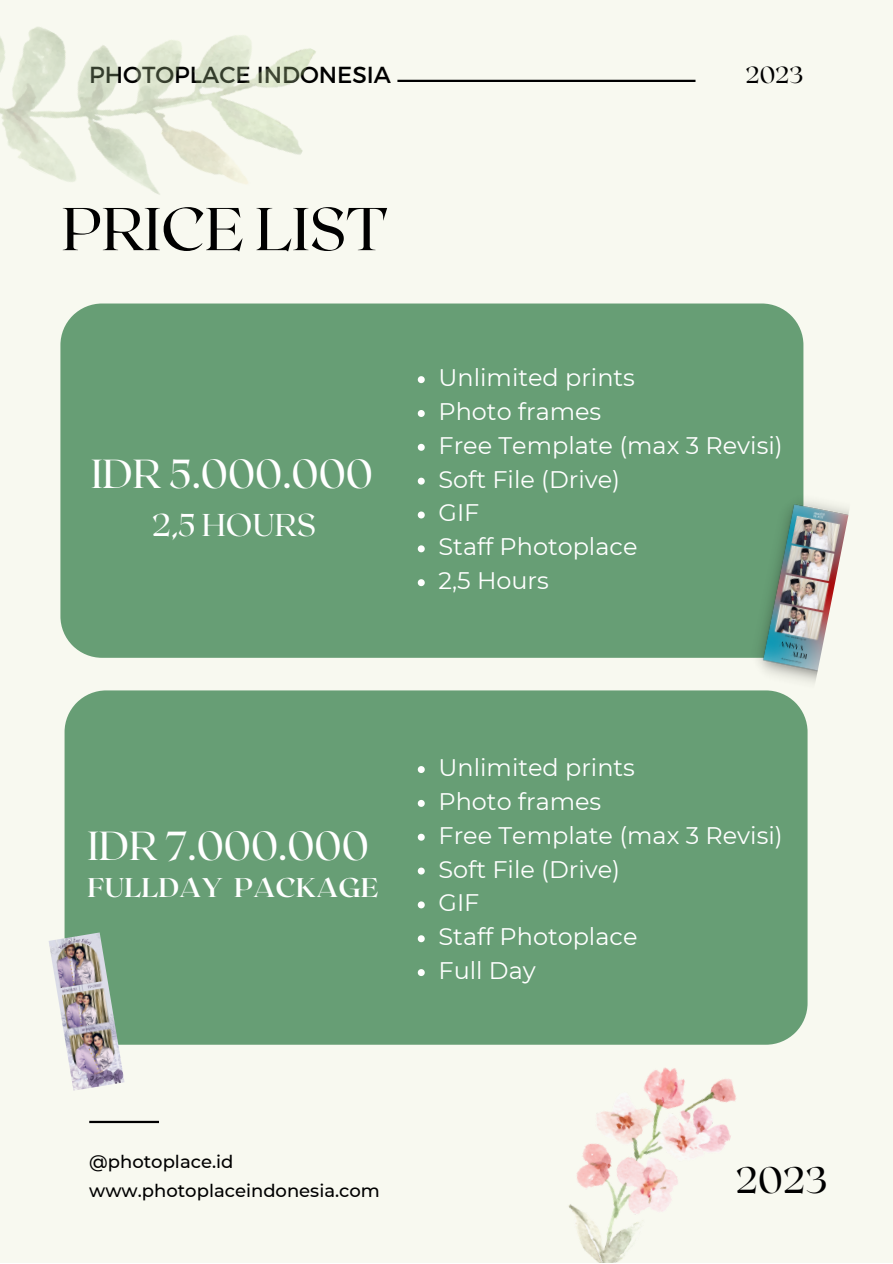
<style>
.page{position:relative;width:893px;height:1264px;background:#fff}
.page>*{position:absolute;margin:0;border:0;box-sizing:border-box;transform-origin:0 0}
.t1{font:60.3px "Roxborough CF";color:#000}
.t2{font:40.5px "Roxborough CF";color:#fff}
.t3{font:36.75px "Roxborough CF";color:#000}
.t4{font:31.5px "Roxborough CF";color:#fff}
.t5{font:700 27px "Roxborough CF";color:#fff}
.t6{font:23.85px/33.8px "Montserrat";color:#fff}
.t7{font:23.25px "Montserrat";color:#000}
.t8{font:23.25px "Roxborough CF";color:#000}
.t9{font:500 18px/29px "Montserrat";color:#000}
</style>
<div class="page">
<div style="left:0;top:0;width:892px;height:1262px;background:#f8f9f0"></div>
<hr style="left:397px;top:80px;width:298px;height:2px;background:#000">
<hr style="left:89px;top:1120px;width:70px;height:3px;background:#000">
<img style="left:0;top:27px;width:316px;height:168px">
<img style="left:550px;top:1044px;width:196px;height:218px">
<div style="left:60px;top:303px;width:743px;height:354px;background:#679e75"></div>
<svg style="left:418px;top:376px;width:6px;height:7px"></svg>
<svg style="left:418px;top:410px;width:6px;height:7px"></svg>
<svg style="left:418px;top:444px;width:6px;height:7px"></svg>
<svg style="left:418px;top:477px;width:6px;height:7px"></svg>
<svg style="left:418px;top:511px;width:6px;height:7px"></svg>
<svg style="left:418px;top:545px;width:6px;height:7px"></svg>
<svg style="left:418px;top:579px;width:6px;height:7px"></svg>
<div style="left:65px;top:690px;width:742px;height:354px;background:#679e75"></div>
<svg style="left:418px;top:766px;width:6px;height:7px"></svg>
<svg style="left:418px;top:800px;width:6px;height:6px"></svg>
<svg style="left:418px;top:833px;width:6px;height:7px"></svg>
<svg style="left:418px;top:867px;width:6px;height:7px"></svg>
<svg style="left:418px;top:901px;width:6px;height:7px"></svg>
<svg style="left:418px;top:935px;width:6px;height:7px"></svg>
<svg style="left:418px;top:969px;width:6px;height:7px"></svg>
<img style="left:743px;top:483px;width:106px;height:200px">
<img style="left:49px;top:932px;width:75px;height:158px">
<p class="t7" style="left:89px;top:60px;width:303px">PHOTOPLACE INDONESIA</p>
<p class="t8" style="left:745px;top:60px;width:59px">2023</p>
<h1 class="t1" style="left:62px;top:190px;width:327px">PRICE LIST</h1>
<h2 class="t2" style="left:91px;top:447px;width:283px">IDR 5.000.000</h2>
<h3 class="t4" style="left:152px;top:504px;width:166px">2,5 HOURS</h3>
<p class="t6" style="left:438px;top:361px;width:345px">Unlimited prints<br>Photo frames<br>Free Template (max 3 Revisi)<br>Soft File (Drive)<br>GIF<br>Staff Photoplace<br>2,5 Hours</p>
<h2 class="t2" style="left:87px;top:819px;width:283px">IDR 7.000.000</h2>
<p class="t5" style="left:87px;top:869px;width:293px">FULLDAY PACKAGE</p>
<p class="t6" style="left:438px;top:750px;width:345px">Unlimited prints<br>Photo frames<br>Free Template (max 3 Revisi)<br>Soft File (Drive)<br>GIF<br>Staff Photoplace<br>Full Day</p>
<p class="t9" style="left:89px;top:1146px;width:292px">@photoplace.id www.photoplaceindonesia.com</p>
<h3 class="t3" style="left:735px;top:1155px;width:93px">2023</h3>
</div>
